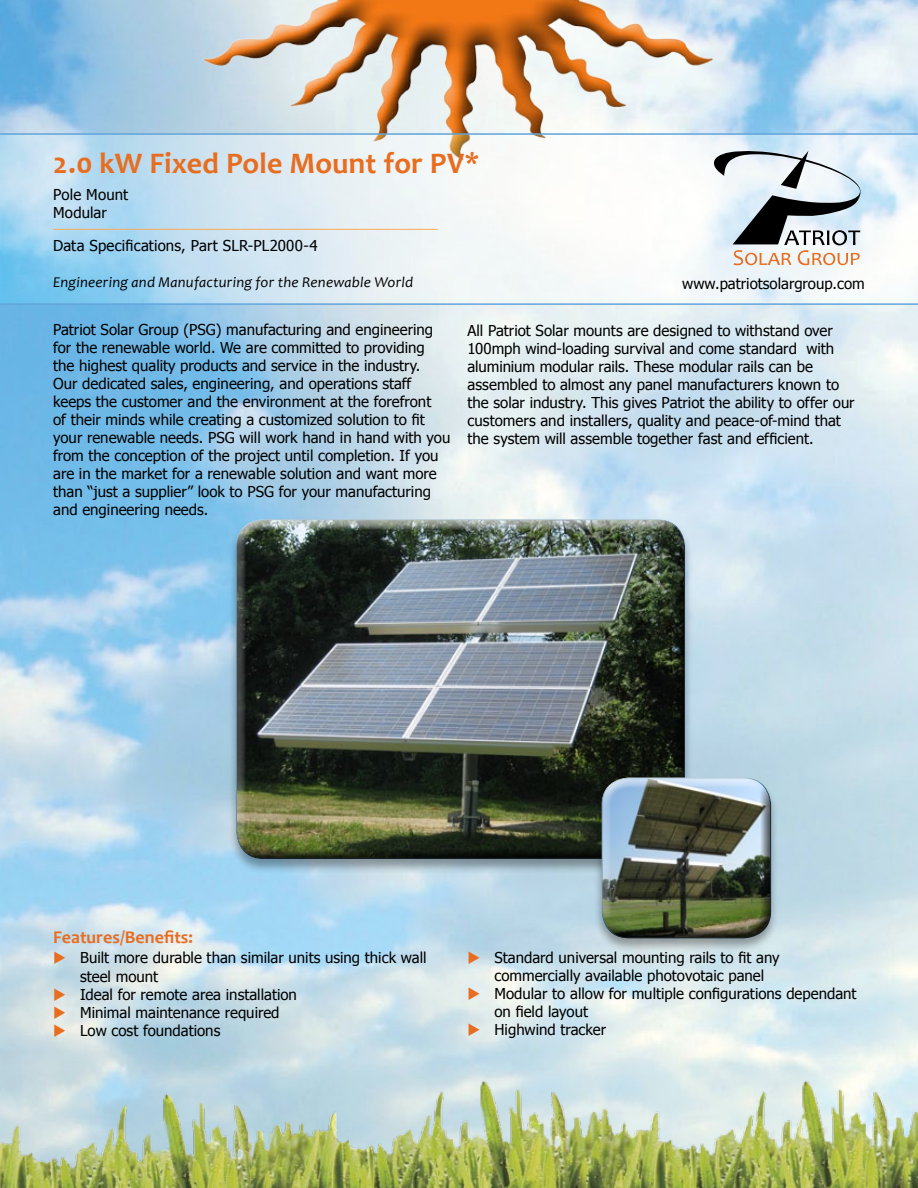
<style>
.page{position:relative;width:918px;height:1188px;background:#fff}
.page>*{position:absolute;margin:0;border:0;box-sizing:border-box;transform-origin:0 0}
.t1{font:700 30px "Candara";letter-spacing:.005em;color:#e86d1f}
.t2{font:700 18px "Candara";color:#e86d1f}
.t3{font:15px/18px "Tahoma";color:#000}
.t4{font:italic 15px "Candara";letter-spacing:.015em;color:#000}
</style>
<div class="page">
<img style="left:0;top:0;width:918px;height:1051px">
<img style="left:158px;top:0;width:604px;height:133px">
<svg style="left:0;top:133px;width:918px;height:172px"></svg>
<hr style="left:53px;top:229px;width:385px;height:1px;background:#faac56">
<img style="left:0;top:1051px;width:918px;height:137px">
<svg style="left:710px;top:150px;width:155px;height:115px"></svg>
<div style="left:228px;top:518px;width:465px;height:356px;background:#000;opacity:.35"></div>
<div style="left:234px;top:518px;width:451px;height:325px;background:#fff;opacity:.75"></div>
<div style="left:234px;top:526px;width:451px;height:334px;background:#000;opacity:.75"></div>
<div style="left:593px;top:776px;width:186px;height:177px;background:#000;opacity:.35"></div>
<div style="left:600px;top:775px;width:171px;height:149px;background:#fff;opacity:.75"></div>
<div style="left:600px;top:784px;width:171px;height:156px;background:#000;opacity:.75"></div>
<svg style="left:54px;top:951px;width:11px;height:13px"></svg>
<svg style="left:54px;top:989px;width:11px;height:12px"></svg>
<svg style="left:54px;top:1007px;width:11px;height:12px"></svg>
<svg style="left:54px;top:1025px;width:11px;height:12px"></svg>
<svg style="left:469px;top:951px;width:11px;height:13px"></svg>
<svg style="left:469px;top:987px;width:11px;height:13px"></svg>
<svg style="left:469px;top:1023px;width:11px;height:13px"></svg>
<h1 class="t1" style="left:53px;top:145px;width:428px">2.0 kW Fixed Pole Mount for PV*</h1>
<p class="t3" style="left:53px;top:185px;width:77px">Pole Mount<br>Modular</p>
<p class="t3" style="left:53px;top:235px;width:266px">Data Specifications, Part SLR-PL2000-4</p>
<p class="t4" style="left:53px;top:273px;width:362px">Engineering and Manufacturing for the Renewable World</p>
<p class="t3" style="left:53px;top:319px;width:399px">Patriot Solar Group (PSG) manufacturing and engineering for the renewable world. We are committed to providing<br>the highest quality products and service in the industry.<br>Our dedicated sales, engineering, and operations staff keeps the customer and the environment at the forefront<br>of their minds while creating a customized solution to fit your renewable needs. PSG will work hand in hand with you from the conception of the project until completion. If you are in the market for a renewable solution and want more than “just a supplier” look to PSG for your manufacturing and engineering needs.</p>
<p class="t3" style="left:682px;top:274px;width:184px">www.patriotsolargroup.com</p>
<p class="t3" style="left:468px;top:320px;width:389px">All Patriot Solar mounts are designed to withstand over 100mph wind-loading survival and come standard with aluminium modular rails. These modular rails can be assembled to almost any panel manufacturers known to the solar industry. This gives Patriot the ability to offer our customers and installers, quality and peace-of-mind that the system will assemble together fast and efficient.</p>
<p class="t2" style="left:53px;top:927px;width:141px">Features/Benefits:</p>
<p class="t3" style="left:80px;top:947px;width:348px;line-height:19.5px">Built more durable than similar units using thick wall steel mount</p>
<p class="t3" style="left:80px;top:985px;width:218px">Ideal for remote area installation<br>Minimal maintenance required<br>Low cost foundations</p>
<p class="t3" style="left:495px;top:948px;width:364px">Standard universal mounting rails to fit any commercially available photovotaic panel<br>Modular to allow for multiple configurations dependant on field layout<br>Highwind tracker</p>
</div>
